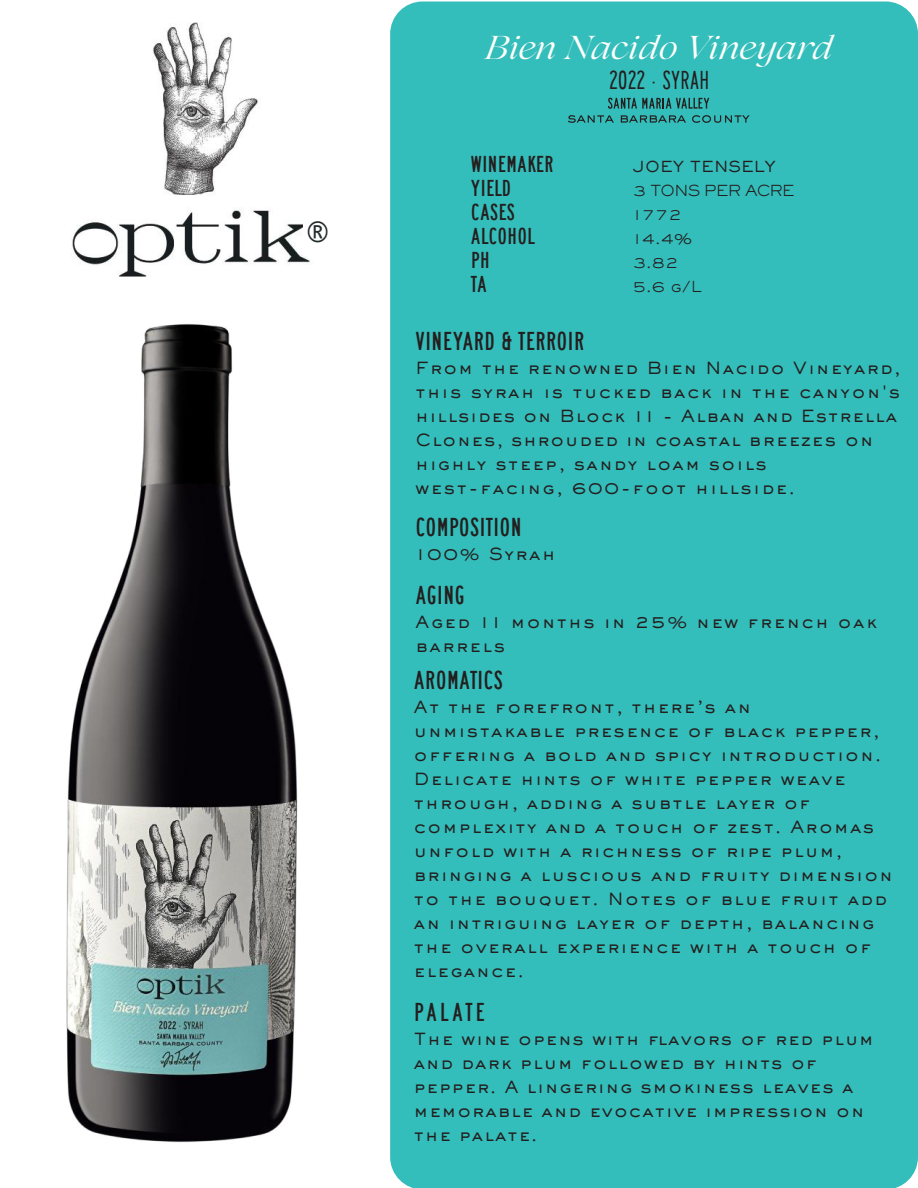
<style>
.page{position:relative;width:918px;height:1188px;background:#fff}
.page>*{position:absolute;margin:0;border:0;box-sizing:border-box;transform-origin:0 0}
.t1{font:36.75px "Segoe UI";color:#242b2c;scale:.92 1}
.t2{font:italic 33px "Lovelace";color:#fefefc}
.t3{font:700 27px "SAA Series W01";color:#241f1f}
.t4{font:27px "SAA Series W01 AD";color:#241f1f}
.t5{font:700 24px "SAA Series W01";color:#241f1f}
.t6{font:500 16.5px/24px "Sackers Gothic Std";letter-spacing:.09em;color:#241f1f}
.t7{font:500 16.5px/24px "Sackers Gothic Std";letter-spacing:.07em;color:#241f1f}
.t8{font:300 15px "Sackers Gothic Std";letter-spacing:-.06em;color:#241f1f}
.t9{font:500 15px "Sackers Gothic Std";color:#241f1f}
.s1{font-size:7.05px}
</style>
<div class="page">
<img style="left:72px;top:22px;width:239px;height:255px">
<div style="left:390px;top:2px;width:528px;height:1186px;background:#34bebb"></div>
<svg style="left:608px;top:98px;width:101px;height:11px"></svg>
<svg style="left:568px;top:115px;width:46px;height:8px"></svg>
<svg style="left:621px;top:115px;width:65px;height:8px"></svg>
<svg style="left:692px;top:115px;width:58px;height:8px"></svg>
<div style="left:303px;top:207px;width:30px;height:49px;background:#fff"></div>
<img style="left:66px;top:324px;width:232px;height:819px">
<h1 class="t1" style="left:303px;top:199px;width:34px">®</h1>
<h2 class="t2" style="left:485px;top:28px;width:349px">Bien Nacido Vineyard</h2>
<h3 class="t4" style="left:609px;top:66px;width:102px">2022 <span class="s1">•</span> Syrah</h3>
<h3 class="t5" style="left:471px;top:151px;width:84px">WINEMAKER</h3>
<p class="t9" style="left:633px;top:157px;width:145px">JOEY TENSELY</p>
<h3 class="t5" style="left:471px;top:175px;width:42px">YIELD</h3>
<p class="t8" style="left:633px;top:181px;width:163px">3 TONS PER ACRE</p>
<h3 class="t5" style="left:471px;top:199px;width:46px">CASES</h3>
<p class="t8" style="left:633px;top:205px;width:50px">1772</p>
<h3 class="t5" style="left:471px;top:223px;width:65px">ALCOHOL</h3>
<p class="t8" style="left:633px;top:229px;width:61px">14.4%</p>
<h3 class="t5" style="left:471px;top:247px;width:21px">PH</h3>
<p class="t8" style="left:633px;top:253px;width:47px">3.82</p>
<h3 class="t5" style="left:471px;top:271px;width:18px">TA</h3>
<p class="t8" style="left:633px;top:277px;width:71px">5.6 g/L</p>
<h3 class="t3" style="left:416px;top:326px;width:171px">VINEYARD &amp; TERROIR</h3>
<p class="t6" style="left:416px;top:355px;width:486px">From the renowned Bien Nacido Vineyard, this syrah is tucked back in the canyon's hillsides on Block 11 - Alban and Estrella Clones, shrouded in coastal breezes on highly steep, sandy loam soils west-facing, 600-foot hillside.</p>
<h3 class="t3" style="left:415px;top:513px;width:108px">COMPOSITION</h3>
<p class="t6" style="left:415px;top:542px;width:141px">100% Syrah</p>
<h3 class="t3" style="left:416px;top:580px;width:51px">AGING</h3>
<p class="t6" style="left:416px;top:610px;width:463px">Aged 11 months in 25% new french oak barrels</p>
<h3 class="t3" style="left:414px;top:665px;width:91px">AROMATICS</h3>
<p class="t6" style="left:414px;top:695px;width:480px">At the forefront, there’s an unmistakable presence of black pepper, offering a bold and spicy introduction.<br>Delicate hints of white pepper weave through, adding a subtle layer of complexity and a touch of zest. Aromas unfold with a richness of ripe plum, bringing a luscious and fruity dimension to the bouquet. Notes of blue fruit add an intriguing layer of depth, balancing the overall experience with a touch of elegance.</p>
<h3 class="t3" style="left:414px;top:998px;width:72px">PALATE</h3>
<p class="t7" style="left:414px;top:1027px;width:461px">The wine opens with flavors of red plum and dark plum followed by hints of pepper. A lingering smokiness leaves a memorable and evocative impression on the palate.</p>
</div>
